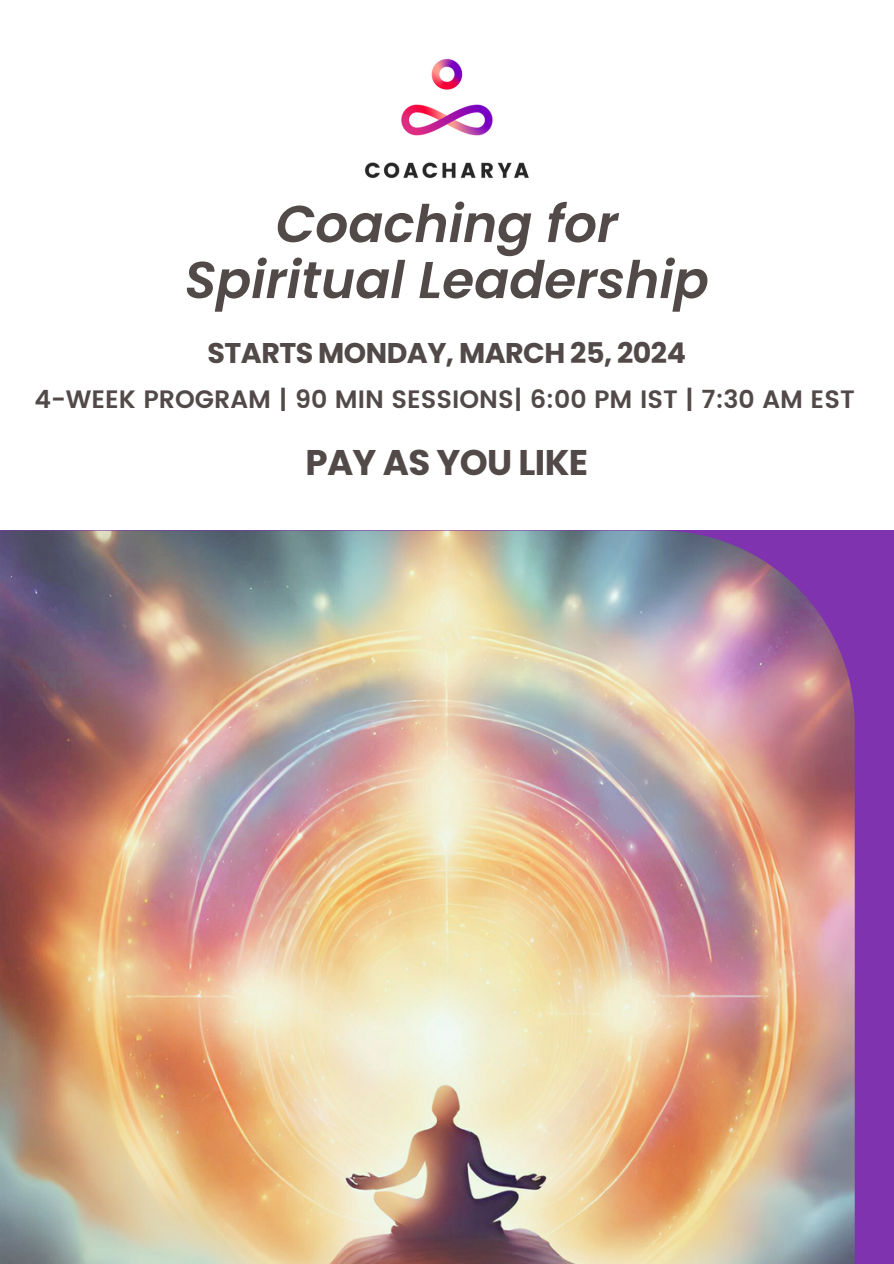
<style>
.page{position:relative;width:894px;height:1264px;background:#fff}
.page>*{position:absolute;margin:0;border:0;box-sizing:border-box;transform-origin:0 0}
.t1{font:italic 600 51.75px/55.9px "Poppins";color:#524949;text-align:center}
.t2{font:700 35.7px "Poppins";letter-spacing:-.02em;color:#524949}
.t3{font:700 28.5px "Poppins";letter-spacing:-.02em;color:#524949}
.t4{font:600 25.05px "Poppins";color:#524949}
</style>
<div class="page">
<div style="left:0;top:530px;width:893px;height:733px;background:#8033af"></div>
<img style="left:0;top:530px;width:854px;height:733px">
<img style="left:365px;top:59px;width:164px;height:119px">
<h3 class="t1" style="left:185px;top:196px;width:525px">Coaching for<br>Spiritual Leadership</h3>
<h2 class="t3" style="left:207px;top:332px;width:479px">STARTS MONDAY, MARCH 25, 2024</h2>
<p class="t4" style="left:34px;top:385px;width:821px">4-WEEK PROGRAM | 90 MIN SESSIONS| 6:00 PM IST | 7:30 AM EST</p>
<p class="t2" style="left:305px;top:437px;width:284px">PAY AS YOU LIKE</p>
</div>
